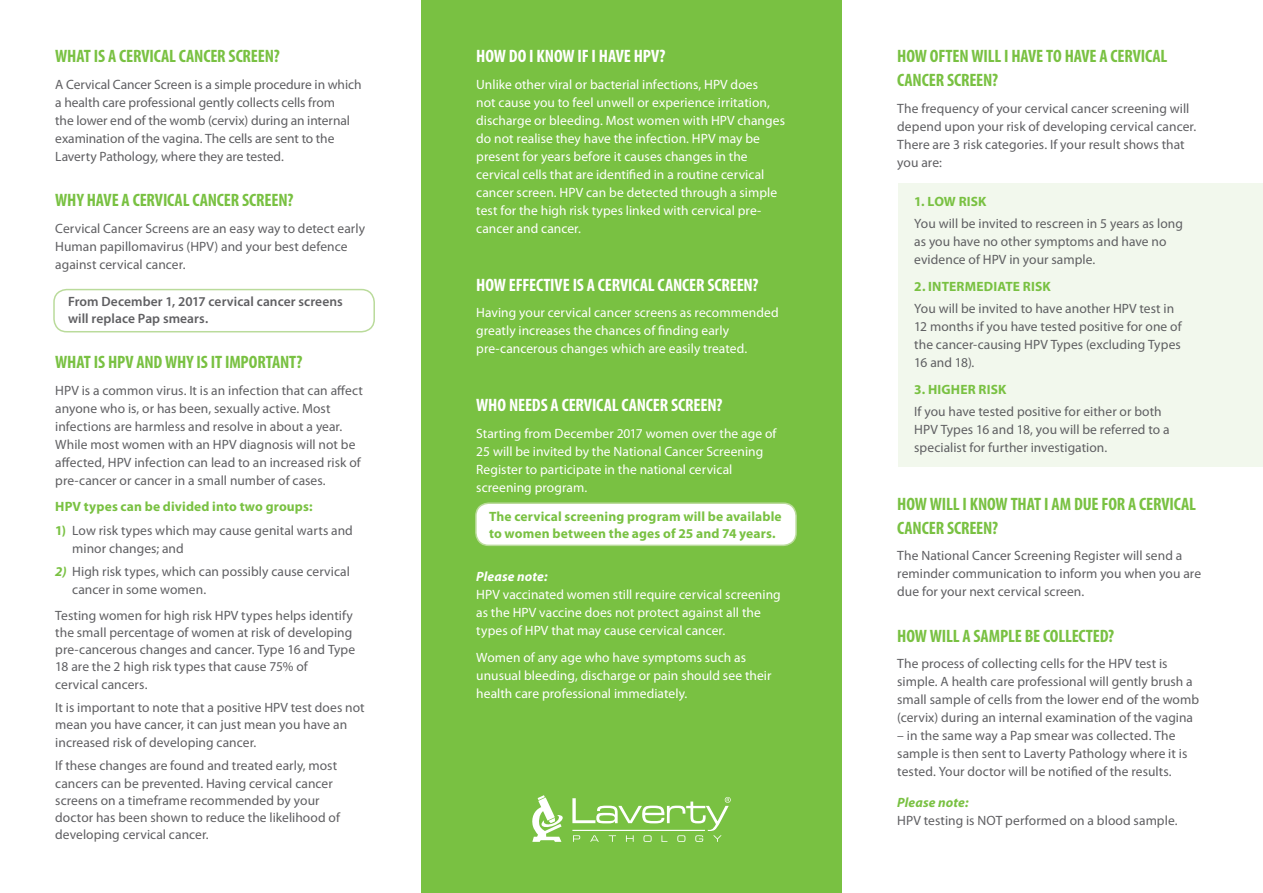
<style>
.page{position:relative;width:1263px;height:893px;background:#fff}
.page>*{position:absolute;margin:0;border:0;box-sizing:border-box;transform-origin:0 0}
.t1{font:700 condensed 18px/24px "Myriad Pro";letter-spacing:-.01em;color:#79c142}
.t2{font:700 condensed 18px "Myriad Pro";letter-spacing:-.01em;color:#fff}
.t3{font:13.5px/18px "Myriad Pro";letter-spacing:.005em;color:#5f5f62}
.t4{font:13.5px/18px "Myriad Pro";letter-spacing:.005em;color:#fff}
.t5{font:700 13.5px/16.5px "Myriad Pro";letter-spacing:.01em;color:#79c142}
.t6{font:600 13.5px/16.5px "Myriad Pro";letter-spacing:.005em;color:#5f5f62}
.s1{font-weight:700;color:#79c142}
.s2{font-weight:700;font-style:italic;color:#79c142}
.s3{font-weight:700;font-style:italic}
</style>
<div class="page">
<div style="left:53px;top:289px;width:322px;height:43px;border:2px solid #badb9b;border-radius:13px"></div>
<div style="left:421px;top:0;width:421px;height:893px;background:#79c142"></div>
<div style="left:476px;top:503px;width:320px;height:42px;background:#fff;border-radius:13px"></div>
<div style="left:475px;top:502px;width:322px;height:44px;border:2px solid #badb9b;border-radius:13px"></div>
<div style="left:898px;top:183px;width:365px;height:283px;background:#f2f8ed"></div>
<svg style="left:532px;top:795px;width:31px;height:47px"></svg>
<svg style="left:572px;top:797px;width:159px;height:45px"></svg>
<p class="t1" style="left:55px;top:44px;width:226px">WHAT IS A CERVICAL CANCER SCREEN?</p>
<p class="t3" style="left:55px;top:75px;width:308px">A Cervical Cancer Screen is a simple procedure in which a health care professional gently collects cells from<br>the lower end of the womb (cervix) during an internal examination of the vagina. The cells are sent to the Laverty Pathology, where they are tested.</p>
<p class="t1" style="left:55px;top:188px;width:240px">WHY HAVE A CERVICAL CANCER SCREEN?</p>
<p class="t3" style="left:55px;top:219px;width:311px">Cervical Cancer Screens are an easy way to detect early<br>Human papillomavirus (HPV) and your best defence against cervical cancer.</p>
<p class="t6" style="left:68px;top:293px;width:276px">From December 1, 2017 cervical cancer screens will replace Pap smears.</p>
<p class="t1" style="left:55px;top:350px;width:249px">WHAT IS HPV AND WHY IS IT IMPORTANT?</p>
<p class="t3" style="left:55px;top:381px;width:309px">HPV is a common virus. It is an infection that can affect anyone who is, or has been, sexually active. Most infections are harmless and resolve in about a year.<br>While most women with an HPV diagnosis will not be affected, HPV infection can lead to an increased risk of pre-cancer or cancer in a small number of cases.</p>
<p class="t5" style="left:55px;top:498px;width:259px">HPV types can be divided into two groups:</p>
<p class="t3" style="left:72px;top:522px;width:282px;text-indent:-17px"><span class="s1">1)</span> Low risk types which may cause genital warts and minor changes; and</p>
<p class="t3" style="left:72px;top:562px;width:279px;text-indent:-17px"><span class="s2">2)</span> High risk types, which can possibly cause cervical cancer in some women.</p>
<p class="t3" style="left:55px;top:606px;width:301px;line-height:17.2px">Testing women for high risk HPV types helps identify the small percentage of women at risk of developing pre-cancerous changes and cancer. Type 16 and Type 18 are the 2 high risk types that cause 75% of<br>cervical cancers.</p>
<p class="t3" style="left:55px;top:699px;width:311px;line-height:17.2px">It is important to note that a positive HPV test does not mean you have cancer, it can just mean you have an increased risk of developing cancer.</p>
<p class="t3" style="left:55px;top:757px;width:286px;line-height:17.2px">If these changes are found and treated early, most cancers can be prevented. Having cervical cancer screens on a timeframe recommended by your doctor has been shown to reduce the likelihood of developing cervical cancer.</p>
<p class="t2" style="left:476px;top:45px;width:191px">HOW DO I KNOW IF I HAVE HPV?</p>
<p class="t4" style="left:476px;top:75px;width:310px">Unlike other viral or bacterial infections, HPV does<br>not cause you to feel unwell or experience irritation, discharge or bleeding. Most women with HPV changes do not realise they have the infection. HPV may be present for years before it causes changes in the cervical cells that are identified in a routine cervical cancer screen. HPV can be detected through a simple test for the high risk types linked with cervical pre&shy;cancer and cancer.</p>
<p class="t2" style="left:476px;top:274px;width:284px">HOW EFFECTIVE IS A CERVICAL CANCER SCREEN?</p>
<p class="t4" style="left:476px;top:304px;width:304px">Having your cervical cancer screens as recommended greatly increases the chances of finding early pre-cancerous changes which are easily treated.</p>
<p class="t2" style="left:476px;top:394px;width:248px">WHO NEEDS A CERVICAL CANCER SCREEN?</p>
<p class="t4" style="left:476px;top:424px;width:302px">Starting from December 2017 women over the age of 25 will be invited by the National Cancer Screening Register to participate in the national cervical screening program.</p>
<p class="t5" style="left:489px;top:508px;width:294px">The cervical screening program will be available to women between the ages of 25 and 74 years.</p>
<p class="t4" style="left:476px;top:567px;width:306px"><span class="s3">Please note:<br></span>HPV vaccinated women still require cervical screening as the HPV vaccine does not protect against all the types of HPV that may cause cervical cancer.</p>
<p class="t4" style="left:476px;top:648px;width:297px">Women of any age who have symptoms such as unusual bleeding, discharge or pain should see their health care professional immediately.</p>
<p class="t1" style="left:897px;top:44px;width:272px">HOW OFTEN WILL I HAVE TO HAVE A CERVICAL<br>CANCER SCREEN?</p>
<p class="t3" style="left:897px;top:99px;width:300px">The frequency of your cervical cancer screening will depend upon your risk of developing cervical cancer.<br>There are 3 risk categories. If your result shows that you are:</p>
<p class="t5" style="left:914px;top:193px;width:74px">1. LOW RISK</p>
<p class="t3" style="left:914px;top:215px;width:270px">You will be invited to rescreen in 5 years as long as you have no other symptoms and have no evidence of HPV in your sample.</p>
<p class="t5" style="left:914px;top:278px;width:138px">2. INTERMEDIATE RISK</p>
<p class="t3" style="left:914px;top:299px;width:269px">You will be invited to have another HPV test in 12 months if you have tested positive for one of the cancer-causing HPV Types (excluding Types 16 and 18).</p>
<p class="t5" style="left:914px;top:380px;width:94px">3. HIGHER RISK</p>
<p class="t3" style="left:914px;top:402px;width:257px">If you have tested positive for either or both<br>HPV Types 16 and 18, you will be referred to a specialist for further investigation.</p>
<p class="t1" style="left:897px;top:491px;width:300px">HOW WILL I KNOW THAT I AM DUE FOR A CERVICAL<br>CANCER SCREEN?</p>
<p class="t3" style="left:897px;top:547px;width:305px">The National Cancer Screening Register will send a reminder communication to inform you when you are due for your next cervical screen.</p>
<p class="t1" style="left:897px;top:623px;width:218px">HOW WILL A SAMPLE BE COLLECTED?</p>
<p class="t3" style="left:897px;top:654px;width:303px">The process of collecting cells for the HPV test is simple. A health care professional will gently brush a small sample of cells from the lower end of the womb (cervix) during an internal examination of the vagina</p>
<p class="t3" style="left:897px;top:726px;width:292px">– in the same way a Pap smear was collected. The sample is then sent to Laverty Pathology where it is tested. Your doctor will be notified of the results.</p>
<p class="t3" style="left:897px;top:793px;width:282px"><span class="s2">Please note:<br></span>HPV testing is NOT performed on a blood sample.</p>
</div>
